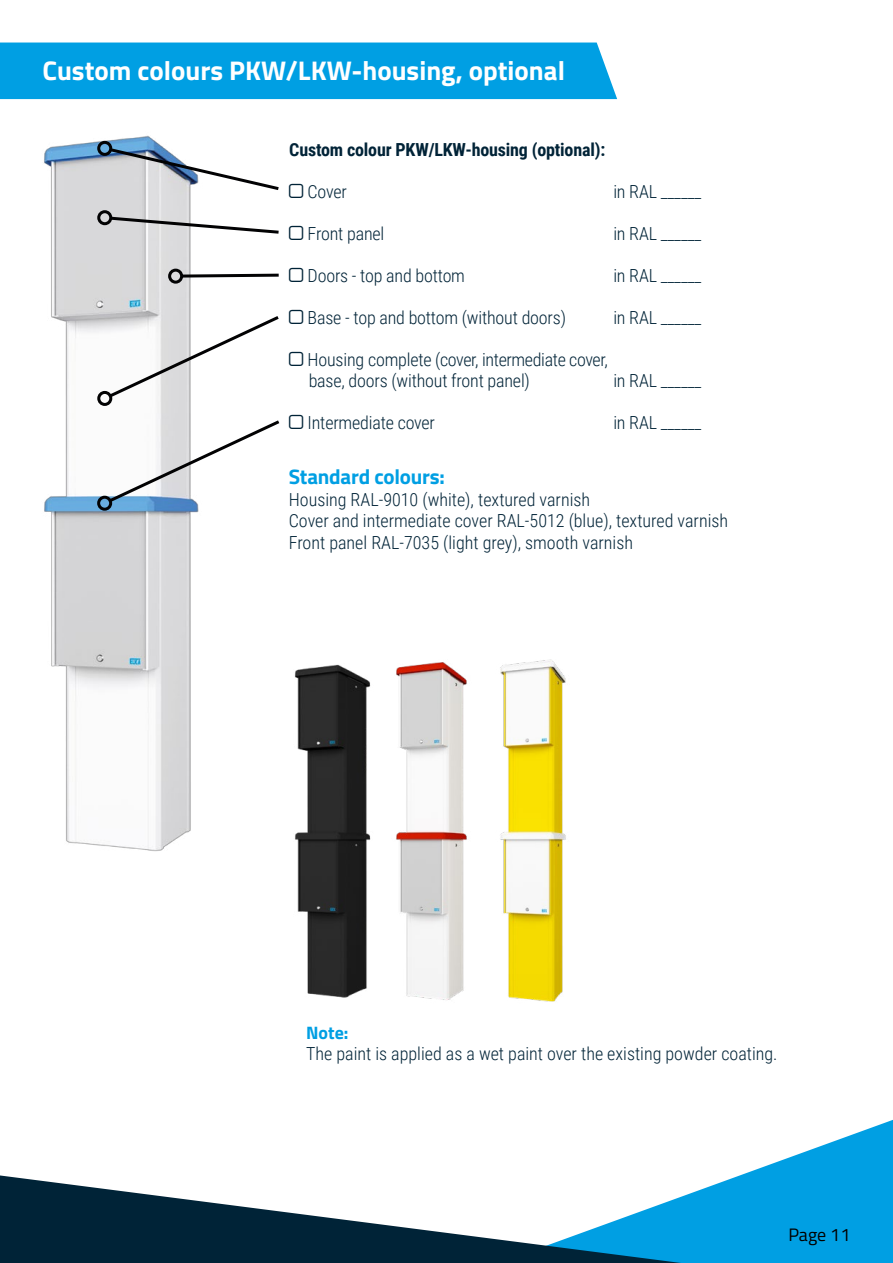
<style>
.page{position:relative;width:893px;height:1263px;background:#fff}
.page>*{position:absolute;margin:0;border:0;box-sizing:border-box;transform-origin:0 0}
.t1{font:700 27px "Titillium Web";color:#fff}
.t2{font:700 21px "Titillium Web";letter-spacing:-.01em;color:#009fe3}
.t3{font:300 18px/21.6px "Roboto Condensed";letter-spacing:-.01em;color:#002337}
.t4{font:700 18px "Roboto Condensed";letter-spacing:-.01em;color:#002337}
.t5{font:18px "Titillium Web";color:#000}
.t6{font:700 18px "Titillium Web";color:#009fe3}
</style>
<div class="page">
<svg style="left:681px;top:1120px;width:212px;height:143px;fill:#009fe3"></svg>
<svg style="left:0;top:1175px;width:681px;height:88px"></svg>
<img style="left:294px;top:659px;width:272px;height:343px">
<div style="left:0;top:43px;width:617px;height:56px;background:#009fe3"></div>
<img style="left:44px;top:135px;width:155px;height:717px">
<svg style="left:107px;top:146px;width:172px;height:46px"></svg>
<div style="left:97px;top:141px;width:15px;height:15px;border:3px solid #020203;border-radius:50%"></div>
<svg style="left:108px;top:215px;width:171px;height:20px"></svg>
<div style="left:97px;top:210px;width:15px;height:15px;border:3px solid #020203;border-radius:50%"></div>
<svg style="left:182px;top:272px;width:97px;height:7px"></svg>
<div style="left:168px;top:269px;width:15px;height:15px;border:3px solid #020203;border-radius:50%"></div>
<svg style="left:106px;top:313px;width:173px;height:87px"></svg>
<div style="left:97px;top:391px;width:15px;height:15px;border:3px solid #020203;border-radius:50%"></div>
<svg style="left:106px;top:418px;width:174px;height:87px"></svg>
<div style="left:97px;top:496px;width:15px;height:15px;border:3px solid #020203;border-radius:50%"></div>
<h1 class="t1" style="left:43px;top:50px;width:524px">Custom colours PKW/LKW-housing, optional</h1>
<p class="t4" style="left:289px;top:137px;width:317px">Custom colour PKW/LKW-housing (optional):</p>
<p class="t3" style="left:308px;top:180px;width:41px">Cover</p>
<p class="t3" style="left:613px;top:180px;width:90px">in RAL ______</p>
<p class="t3" style="left:308px;top:222px;width:78px">Front panel</p>
<p class="t3" style="left:613px;top:222px;width:90px">in RAL ______</p>
<p class="t3" style="left:308px;top:264px;width:159px">Doors - top and bottom</p>
<p class="t3" style="left:613px;top:264px;width:90px">in RAL ______</p>
<p class="t3" style="left:308px;top:306px;width:260px">Base - top and bottom (without doors)</p>
<p class="t3" style="left:613px;top:306px;width:90px">in RAL ______</p>
<p class="t3" style="left:308px;top:348px;width:302px;line-height:21px">Housing complete (cover, intermediate cover, base, doors (without front panel)</p>
<p class="t3" style="left:613px;top:369px;width:90px">in RAL ______</p>
<p class="t3" style="left:308px;top:411px;width:129px">Intermediate cover</p>
<p class="t3" style="left:613px;top:411px;width:90px">in RAL ______</p>
<p class="t2" style="left:289px;top:461px;width:158px">Standard colours:</p>
<p class="t3" style="left:289px;top:488px;width:441px">Housing RAL-9010 (white), textured varnish<br>Cover and intermediate cover RAL-5012 (blue), textured varnish<br>Front panel RAL-7035 (light grey), smooth varnish</p>
<p class="t6" style="left:306px;top:1019px;width:44px">Note:</p>
<p class="t3" style="left:306px;top:1042px;width:473px">The paint is applied as a wet paint over the existing powder coating.</p>
<p class="t5" style="left:788px;top:1221px;width:64px">Page 11</p>
</div>
